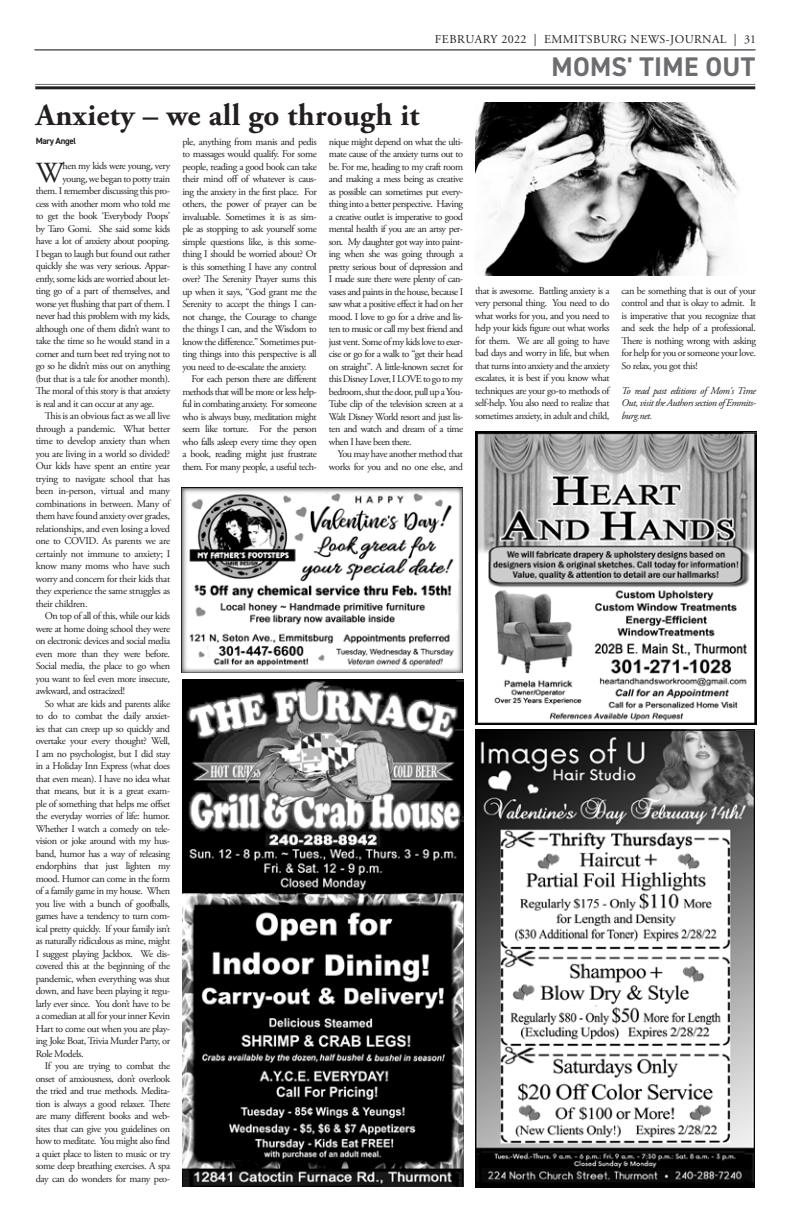
<style>
.page{position:relative;width:792px;height:1224px;background:#fff}
.page>*{position:absolute;margin:0;border:0;box-sizing:border-box;transform-origin:0 0}
.t1{font:700 31px "Adobe Garamond Pro";letter-spacing:.01em;color:#231f20}
._1st_paragraph{font:29.1px "Adobe Garamond Pro";color:#231f20}
.t2{font:700 27px "DIN2014";letter-spacing:.01em;color:#6c6d70}
.t3{font:12px "Adobe Garamond Pro";letter-spacing:.035em;color:#231f20}
.body{font:10.2px/12.5px "Adobe Garamond Pro";letter-spacing:-.04em;color:#231f20;text-align:justify}
._1st_paragraph-2{font:10.2px "Adobe Garamond Pro";letter-spacing:-.04em;color:#231f20}
.body-2{font:italic 10.2px/12.5px "Adobe Garamond Pro";letter-spacing:-.04em;color:#231f20;text-align:justify}
.author{font:700 9px "DIN2014";letter-spacing:-.04em;color:#231f20}
</style>
<div class="page">
<hr style="left:36px;top:49px;width:720px;height:1px;background:#6c6d70">
<hr style="left:35px;top:49px;width:720px;height:1px;background:#6c6d70">
<hr style="left:35px;top:84px;width:720px;height:1px;background:#6c6d70">
<hr style="left:35px;top:86px;width:720px;height:3px;background:#231f20">
<img style="left:475px;top:730px;width:280px;height:458px">
<img style="left:475px;top:432px;width:281px;height:293px">
<img style="left:182px;top:487px;width:280px;height:186px">
<img style="left:475px;top:103px;width:264px;height:172px">
<img style="left:182px;top:679px;width:282px;height:508px">
<p class="t3" style="left:435px;top:32px;width:323px">FEBRUARY 2022 | EMMITSBURG NEWS-JOURNAL | 31</p>
<p class="t2" style="left:552px;top:49px;width:205px">MOMS' TIME OUT</p>
<p class="t1" style="left:36px;top:97px;width:385px">Anxiety – we all go through it</p>
<p class="author" style="left:36px;top:135px;width:42px">Mary Angel</p>
<p class="_1st_paragraph" style="left:36px;top:155px;width:29px">W</p>
<p class="body" style="left:182px;top:136px;width:136px">ple, anything from manis and pedis to massages would qualify. For some people, reading a good book can take their mind off of whatever is caus&shy;ing the anxiety in the first place. For others, the power of prayer can be invaluable. Sometimes it is as sim&shy;ple as stopping to ask yourself some simple questions like, is this some&shy;thing I should be worried about? Or is this something I have any control over? The Serenity Prayer sums this up when it says, “God grant me the Serenity to accept the things I can&shy;not change, the Courage to change the things I can, and the Wisdom to know the difference.” Sometimes put&shy;ting things into this perspective is all you need to de-escalate the anxiety.</p>
<p class="body" style="left:182px;top:373px;width:136px;text-indent:9px">For each person there are different methods that will be more or less help&shy;ful in combating anxiety. For someone who is always busy, meditation might seem like torture. For the person who falls asleep every time they open a book, reading might just frustrate them. For many people, a useful tech-</p>
<p class="body" style="left:329px;top:136px;width:136px">nique might depend on what the ulti&shy;mate cause of the anxiety turns out to be. For me, heading to my craft room and making a mess being as creative as possible can sometimes put every&shy;thing into a better perspective. Having a creative outlet is imperative to good mental health if you are an artsy per&shy;son. My daughter got way into paint&shy;ing when she was going through a pretty serious bout of depression and I made sure there were plenty of can&shy;vases and paints in the house, because I saw what a positive effect it had on her mood. I love to go for a drive and lis&shy;ten to music or call my best friend and just vent. Some of my kids love to exer&shy;cise or go for a walk to “get their head on straight”. A little-known secret for this Disney Lover, I LOVE to go to my bedroom, shut the door, pull up a You-Tube clip of the television screen at a Walt Disney World resort and just lis&shy;ten and watch and dream of a time when I have been there.</p>
<p class="body" style="left:329px;top:448px;width:136px;text-align:right">You may have another method that works for you and no one else, and</p>
<p class="_1st_paragraph-2" style="left:63px;top:160px;width:109px">hen my kids were young, very</p>
<p class="_1st_paragraph-2" style="left:63px;top:173px;width:109px">young, we began to potty train</p>
<p class="_1st_paragraph-2" style="left:36px;top:185px;width:136px">them. I remember discussing this pro-</p>
<p class="_1st_paragraph-2" style="left:36px;top:198px;width:136px">cess with another mom who told me</p>
<p class="_1st_paragraph-2" style="left:36px;top:210px;width:136px">to get the book ‘Everybody Poops’</p>
<p class="_1st_paragraph-2" style="left:36px;top:223px;width:136px">by Taro Gomi. She said some kids</p>
<p class="_1st_paragraph-2" style="left:36px;top:235px;width:136px">have a lot of anxiety about pooping.</p>
<p class="_1st_paragraph-2" style="left:36px;top:248px;width:136px">I began to laugh but found out rather</p>
<p class="_1st_paragraph-2" style="left:36px;top:260px;width:136px">quickly she was very serious. Appar-</p>
<p class="_1st_paragraph-2" style="left:36px;top:273px;width:136px">ently, some kids are worried about let-</p>
<p class="_1st_paragraph-2" style="left:36px;top:285px;width:136px">ting go of a part of themselves, and</p>
<p class="_1st_paragraph-2" style="left:36px;top:298px;width:136px">worse yet flushing that part of them. I</p>
<p class="_1st_paragraph-2" style="left:36px;top:310px;width:136px">never had this problem with my kids,</p>
<p class="_1st_paragraph-2" style="left:36px;top:323px;width:136px">although one of them didn’t want to</p>
<p class="_1st_paragraph-2" style="left:36px;top:335px;width:136px">take the time so he would stand in a</p>
<p class="_1st_paragraph-2" style="left:36px;top:348px;width:136px">corner and turn beet red trying not to</p>
<p class="_1st_paragraph-2" style="left:36px;top:360px;width:136px">go so he didn’t miss out on anything</p>
<p class="_1st_paragraph-2" style="left:36px;top:373px;width:136px">(but that is a tale for another month).</p>
<p class="_1st_paragraph-2" style="left:36px;top:385px;width:136px">The moral of this story is that anxiety</p>
<p class="_1st_paragraph-2" style="left:36px;top:398px;width:120px">is real and it can occur at any age.</p>
<p class="body" style="left:36px;top:410px;width:136px;text-indent:9px">This is an obvious fact as we all live through a pandemic. What better time to develop anxiety than when you are living in a world so divided?<br>Our kids have spent an entire year trying to navigate school that has been in-person, virtual and many combinations in between. Many of them have found anxiety over grades, relationships, and even losing a loved one to COVID. As parents we are certainly not immune to anxiety; I know many moms who have such worry and concern for their kids that they experience the same struggles as their children.</p>
<p class="body" style="left:36px;top:610px;width:136px;text-indent:9px">On top of all of this, while our kids were at home doing school they were on electronic devices and social media even more than they were before.<br>Social media, the place to go when you want to feel even more insecure, awkward, and ostracized!</p>
<p class="body" style="left:36px;top:698px;width:136px;text-indent:9px">So what are kids and parents alike to do to combat the daily anxiet&shy;ies that can creep up so quickly and overtake your every thought? Well, I am no psychologist, but I did stay in a Holiday Inn Express (what does that even mean). I have no idea what that means, but it is a great exam&shy;ple of something that helps me offset the everyday worries of life: humor.<br>Whether I watch a comedy on tele&shy;vision or joke around with my hus&shy;band, humor has a way of releasing endorphins that just lighten my mood. Humor can come in the form of a family game in my house. When you live with a bunch of goofballs, games have a tendency to turn com&shy;ical pretty quickly. If your family isn’t as naturally ridiculous as mine, might I suggest playing Jackbox. We dis&shy;covered this at the beginning of the pandemic, when everything was shut down, and have been playing it regu&shy;larly ever since. You don’t have to be a comedian at all for your inner Kevin Hart to come out when you are play&shy;ing Joke Boat, Trivia Murder Party, or Role Models.</p>
<p class="body" style="left:36px;top:1060px;width:136px;text-indent:9px">If you are trying to combat the onset of anxiousness, don’t overlook the tried and true methods. Medita&shy;tion is always a good relaxer. There are many different books and web&shy;sites that can give you guidelines on how to meditate. You might also find a quiet place to listen to music or try some deep breathing exercises. A spa day can do wonders for many peo-</p>
<p class="body" style="left:475px;top:285px;width:136px">that is awesome. Battling anxiety is a very personal thing. You need to do what works for you, and you need to help your kids figure out what works for them. We are all going to have bad days and worry in life, but when that turns into anxiety and the anxiety escalates, it is best if you know what techniques are your go-to methods of self-help. You also need to realize that sometimes anxiety, in adult and child,</p>
<p class="body" style="left:622px;top:285px;width:136px">can be something that is out of your control and that is okay to admit. It is imperative that you recognize that and seek the help of a professional.<br>There is nothing wrong with asking for help for you or someone your love.<br>So relax, you got this!</p>
<p class="body-2" style="left:622px;top:385px;width:136px">To read past editions of Mom's Time Out, visit the Authors section of Emmits&shy;burg.net.</p>
</div>
